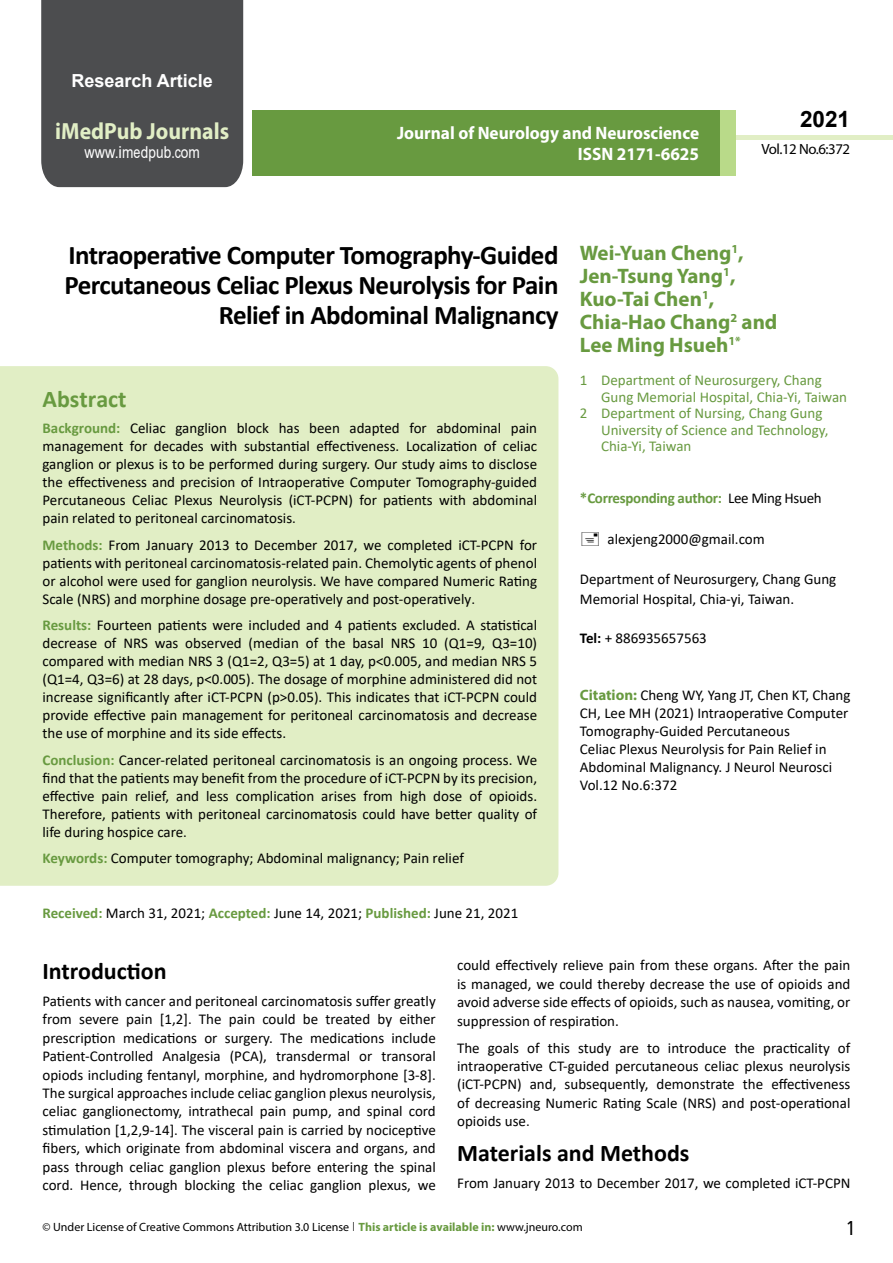
<style>
.page{position:relative;width:893px;height:1263px;background:#fff}
.page>*{position:absolute;margin:0;border:0;box-sizing:border-box;transform-origin:0 0}
.t1{font:700 27px/29.7px "Calibri";letter-spacing:-.02em;color:#000;text-align:right}
.t2{font:25.5px "Tunga";color:#000}
.t3{font:700 24px "Calibri";color:#000}
.t4{font:700 24px "Calibri";color:#689a40}
.t5{font:700 23.4px "Myriad Pro";color:#e1eec5;scale:.93 1}
.t6{font:700 22.5px "Arial";color:#000}
.t7{font:700 21px/23.1px "Myriad Pro";color:#689a40}
.t8{font:700 18px/21.6px "Myriad Pro";color:#fff;text-align:right;scale:.96 1}
.t9{font:700 18px "Arial";color:#fff}
.t10{font:16.5px "Arial";letter-spacing:.005em;color:#fff;scale:.87 1}
.t11{font:15px/18px "Calibri";color:#000;text-align:justify}
.t12{font:15px "Calibri";color:#689a40}
.t13{font:700 15px "Calibri";letter-spacing:-.02em;color:#689a40}
.t14{font:14.85px "Myriad Pro";letter-spacing:-.03em;color:#000}
.t15{font:12px "Myriad Pro";color:#000}
.s1{font-family:"Calibri"}
.s2{font-weight:700;color:#689a40}
.s3{font-family:"Times New Roman"}
.s4{font-weight:400;color:#000}
.s5{font-weight:700}
.s6{font-family:"Myriad Pro";font-weight:700;color:#689a40}
.s7{font-family:"Tunga"}
</style>
<div class="page">
<div style="left:736px;top:135px;width:157px;height:5px;background:#e1eec5"></div>
<div style="left:252px;top:110px;width:469px;height:66px;background:#689a40"></div>
<div style="left:720px;top:110px;width:16px;height:66px;background:#b9da89"></div>
<div style="left:41px;top:0;width:202px;height:187px;background:#4c4d4f"></div>
<div style="left:0;top:366px;width:558px;height:520px;background:#e1eec5"></div>
<p class="t9" style="left:72px;top:68px;width:143px">Research Article</p>
<h3 class="t5" style="left:55px;top:116px;width:188px">iMedPub Journals</h3>
<p class="t10" style="left:84px;top:141px;width:134px">www.imedpub<span class="s1">.</span>com</p>
<p class="t8" style="left:397px;top:121px;width:316px">Journal of Neurology and Neuroscience<br>ISSN 2171-6625</p>
<h3 class="t6" style="left:800px;top:104px;width:52px">2021</h3>
<p class="t14" style="left:761px;top:140px;width:90px">Vol.12 No.6:372</p>
<h1 class="t1" style="left:64px;top:240px;width:496px">Intraoperative Computer Tomography-Guided<br>Percutaneous Celiac Plexus Neurolysis for Pain<br>Relief in Abdominal Malignancy</h1>
<h3 class="t4" style="left:43px;top:382px;width:86px">Abstract</h3>
<p class="t11" style="left:43px;top:419px;width:496px"><span class="s2">Background:</span> Celiac ganglion block has been adapted for abdominal pain management for decades with substantial effectiveness. Localization of celiac ganglion or plexus is to be performed during surgery. Our study aims to disclose the effectiveness and precision of Intraoperative Computer Tomography-guided Percutaneous Celiac Plexus Neurolysis (iCT-PCPN) for patients with abdominal pain related to peritoneal carcinomatosis<span class="s3">.</span></p>
<p class="t11" style="left:43px;top:535px;width:496px"><span class="s2">Methods:</span> From January 2013 to December 2017, we completed iCT-PCPN for patients with peritoneal carcinomatosis-related pain. Chemolytic agents of phenol or alcohol were used for ganglion neurolysis. We have compared Numeric Rating Scale (NRS) and morphine dosage pre-operatively and post-operatively<span class="s3">.</span></p>
<p class="t11" style="left:43px;top:616px;width:496px"><span class="s2">Results:</span> Fourteen patients were included and 4 patients excluded. A statistical decrease of NRS was observed (median of the basal NRS 10 (Q1=9, Q3=10) compared with median NRS 3 (Q1=2, Q3=5) at 1 day, p&lt;0.005, and median NRS 5 (Q1=4, Q3=6) at 28 days, p&lt;0.005). The dosage of morphine administered did not increase significantly after iCT-PCPN (p&gt;0.05). This indicates that iCT-PCPN could provide effective pain management for peritoneal carcinomatosis and decrease the use of morphine and its side effects.</p>
<p class="t11" style="left:43px;top:751px;width:496px"><span class="s2">Conclusion:</span> Cancer-related peritoneal carcinomatosis is an ongoing process. We find that the patients may benefit from the procedure of iCT-PCPN by its precision, effective pain relief, and less complication arises from high dose of opioids.<br>Therefore, patients with peritoneal carcinomatosis could have better quality of life during hospice care<span class="s3">.</span></p>
<p class="t11" style="left:43px;top:849px;width:423px"><span class="s2">Keywords:</span> Computer tomography; Abdominal malignancy; Pain relief</p>
<p class="t11" style="left:43px;top:904px;width:477px"><span class="s2">Received:</span> March 31, 2021; <span class="s2">Accepted:</span> June 14, 2021; <span class="s2">Published:</span> June 21, 2021</p>
<h3 class="t7" style="left:580px;top:240px;width:199px">Wei-Yuan Cheng<sup>1</sup>,<br>Jen-Tsung Yang<sup>1</sup>,<br>Kuo-Tai Chen<sup>1</sup>,<br>Chia-Hao Chang<sup>2</sup> and<br>Lee Ming Hsueh<sup>1*</sup></h3>
<p class="t12" style="left:580px;top:370px;width:243px">1 Department of Neurosurgery, Chang</p>
<p class="t12" style="left:601px;top:386px;width:247px">Gung Memorial Hospital, Chia-Yi, Taiwan</p>
<p class="t12" style="left:580px;top:403px;width:244px">2 Department of Nursing, Chang Gung</p>
<p class="t12" style="left:601px;top:419px;width:229px">University of Science and Technology,</p>
<p class="t12" style="left:601px;top:436px;width:92px">Chia-Yi, Taiwan</p>
<p class="t13" style="left:580px;top:488px;width:243px">*Corresponding author: <span class="s4">Lee Ming Hsueh</span></p>
<p class="t11" style="left:608px;top:529px;width:159px">alexjeng2000@gmail.com</p>
<p class="t11" style="left:580px;top:569px;width:258px;line-height:19.5px">Department of Neurosurgery, Chang Gung<br>Memorial Hospital, Chia-yi, Taiwan.</p>
<p class="t11" style="left:580px;top:629px;width:129px"><span class="s5">Tel:</span> + 886935657563</p>
<p class="t11" style="left:580px;top:686px;width:272px;text-align:left"><span class="s6">Citation:</span> Cheng WY, Yang JT, Chen KT, Chang CH, Lee MH (2021) Intraoperative Computer Tomography-Guided Percutaneous<br>Celiac Plexus Neurolysis for Pain Relief in Abdominal Malignancy. J Neurol Neurosci Vol.12 No.6:372</p>
<h3 class="t3" style="left:43px;top:954px;width:126px">Introduction</h3>
<p class="t11" style="left:43px;top:991px;width:395px;line-height:18.5px">Patients with cancer and peritoneal carcinomatosis suffer greatly from severe pain [1,2]<span class="s3">.</span> The pain could be treated by either prescription medications or surgery. The medications include Patient-Controlled Analgesia (PCA), transdermal or transoral opiods including fentanyl, morphine, and hydromorphone [3-8]<span class="s3">.<br></span>The surgical approaches include celiac ganglion plexus neurolysis, celiac ganglionectomy, intrathecal pain pump, and spinal cord stimulation [1,2,9-14]<span class="s3">.</span> The visceral pain is carried by nociceptive fibers, which originate from abdominal viscera and organs, and pass through celiac ganglion plexus before entering the spinal cord. Hence, through blocking the celiac ganglion plexus, we</p>
<p class="t11" style="left:457px;top:955px;width:395px;line-height:18.5px">could effectively relieve pain from these organs. After the pain is managed, we could thereby decrease the use of opioids and avoid adverse side effects of opioids, such as nausea, vomiting, or suppression of respiration.</p>
<p class="t11" style="left:457px;top:1038px;width:395px;line-height:18.5px">The goals of this study are to introduce the practicality of intraoperative CT-guided percutaneous celiac plexus neurolysis (iCT-PCPN) and, subsequently, demonstrate the effectiveness of decreasing Numeric Rating Scale (NRS) and post-operational opioids use<span class="s3">.</span></p>
<h3 class="t3" style="left:457px;top:1136px;width:234px">Materials and Methods</h3>
<p class="t11" style="left:457px;top:1174px;width:395px">From January 2013 to December 2017, we completed iCT-PCPN</p>
<p class="t15" style="left:43px;top:1219px;width:542px">© Under License of Creative Commons Attribution 3.0 License <span class="s7">|</span> <span class="s2">This article is available in:</span> www.jneuro.com</p>
<h2 class="t2" style="left:847px;top:1211px;width:9px">1</h2>
</div>
